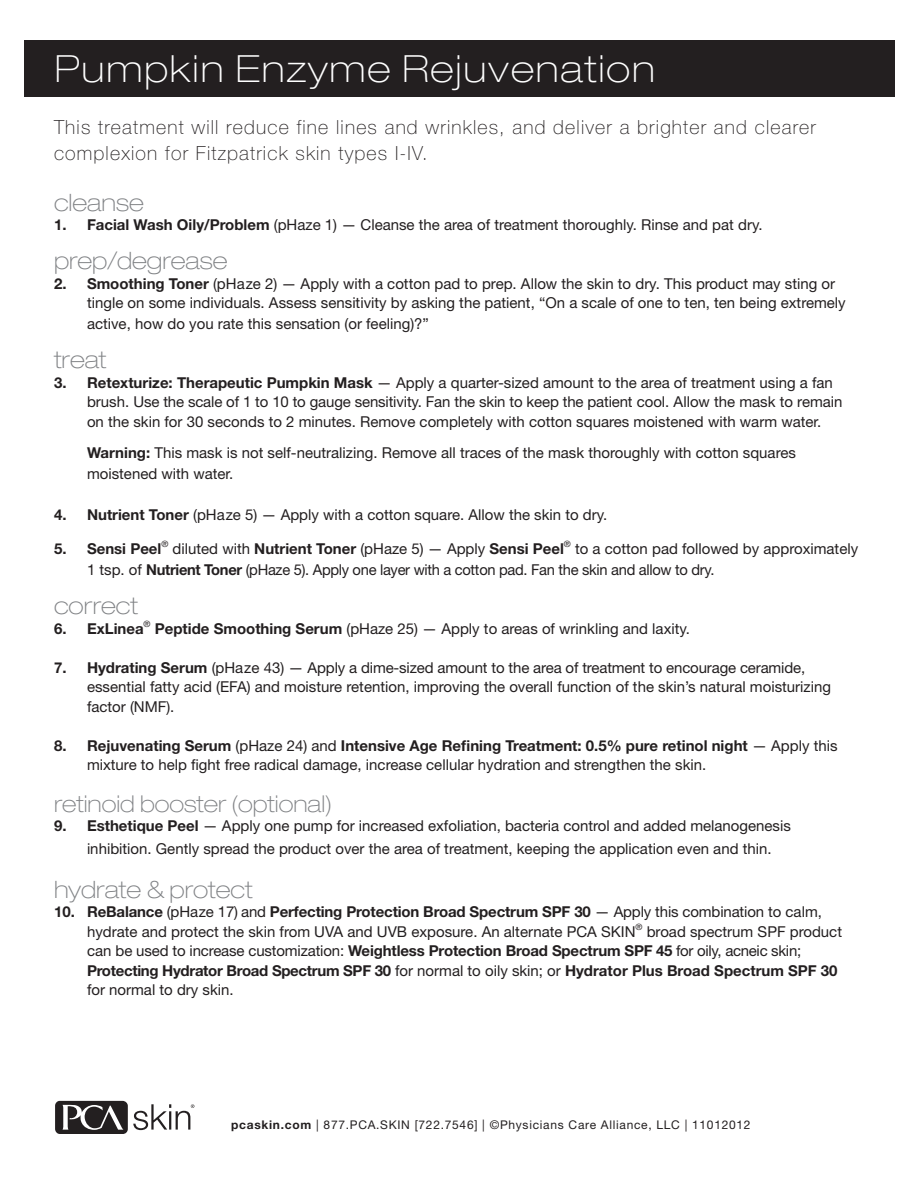
<style>
.page{position:relative;width:918px;height:1188px;background:#fff}
.page>*{position:absolute;margin:0;border:0;box-sizing:border-box;transform-origin:0 0}
.t1{font:100 expanded 37.5px "Helvetica Neue";letter-spacing:.05em;color:#fff}
.t2{font:100 expanded 24px "Helvetica Neue";color:#808285}
.t3{font:100 expanded 23.25px "Helvetica Neue";color:#808285}
.t4{font:100 19.5px "Helvetica Neue";letter-spacing:.06em;color:#231f20}
.subhead{font:15px "Helvetica Neue";color:#231f20}
.subhead-2{font:700 15px "Helvetica Neue";color:#231f20}
.subhead-3{font:700 15px "Helvetica Neue";letter-spacing:-.02em;color:#231f20}
.subhead-4{font:15px "Helvetica Neue";letter-spacing:-.02em;color:#231f20}
.t5{font:12px "Helvetica Neue";letter-spacing:.06em;color:#231f20}
.subhead-5{font:8.7px "Helvetica Neue";color:#231f20}
.s1{font-weight:700}
.s2{font-weight:400}
</style>
<div class="page">
<div style="left:55px;top:1101px;width:73px;height:33px;background:#231f20;border-radius:5px"></div>
<svg style="left:63px;top:1105px;width:60px;height:25px"></svg>
<svg style="left:133px;top:1104px;width:61px;height:26px"></svg>
<div style="left:24px;top:40px;width:870px;height:57px;background:#231f20"></div>
<p class="t1" style="left:55px;top:47px;width:602px">Pumpkin Enzyme Rejuvenation</p>
<p class="t4" style="left:54px;top:116px;width:764px">This treatment will reduce fine lines and wrinkles, and deliver a brighter and clearer</p>
<p class="t4" style="left:54px;top:141px;width:375px">complexion for Fitzpatrick skin types I-IV.</p>
<p class="t2" style="left:54px;top:188px;width:91px">cleanse</p>
<p class="subhead" style="left:54px;top:216px;width:710px"><span class="s1">1. Facial Wash Oily/Problem</span> (pHaze 1) — Cleanse the area of treatment thoroughly. Rinse and pat dry.</p>
<p class="t2" style="left:54px;top:247px;width:175px">prep/degrease</p>
<p class="subhead" style="left:54px;top:275px;width:783px"><span class="s1">2. Smoothing Toner</span> (pHaze 2) — Apply with a cotton pad to prep. Allow the skin to dry. This product may sting or</p>
<p class="subhead" style="left:87px;top:294px;width:760px">tingle on some individuals. Assess sensitivity by asking the patient, “On a scale of one to ten, ten being extremely</p>
<p class="subhead" style="left:87px;top:315px;width:343px">active, how do you rate this sensation (or feeling)?”</p>
<p class="t2" style="left:54px;top:346px;width:54px">treat</p>
<p class="subhead" style="left:54px;top:374px;width:780px"><span class="s1">3. Retexturize: Therapeutic Pumpkin Mask</span> — Apply a quarter-sized amount to the area of treatment using a fan</p>
<p class="subhead" style="left:87px;top:393px;width:757px">brush. Use the scale of 1 to 10 to gauge sensitivity. Fan the skin to keep the patient cool. Allow the mask to remain</p>
<p class="subhead" style="left:87px;top:413px;width:736px">on the skin for 30 seconds to 2 minutes. Remove completely with cotton squares moistened with warm water.</p>
<p class="subhead" style="left:87px;top:444px;width:710px"><span class="s1">Warning:</span> This mask is not self-neutralizing. Remove all traces of the mask thoroughly with cotton squares</p>
<p class="subhead" style="left:87px;top:465px;width:148px">moistened with water.</p>
<p class="subhead" style="left:54px;top:506px;width:555px"><span class="s1">4. Nutrient Toner</span> (pHaze 5) — Apply with a cotton square. Allow the skin to dry.</p>
<p class="subhead-2" style="left:54px;top:540px;width:109px">5. Sensi Peel</p>
<p class="subhead-5" style="left:161px;top:539px;width:8px">®</p>
<p class="subhead" style="left:173px;top:540px;width:393px">diluted with <span class="s1">Nutrient Toner</span> (pHaze 5) — Apply <span class="s1">Sensi Peel</span></p>
<p class="subhead-5" style="left:564px;top:539px;width:8px">®</p>
<p class="subhead" style="left:575px;top:540px;width:285px">to a cotton pad followed by approximately</p>
<p class="subhead-4" style="left:87px;top:561px;width:629px">1 tsp. of <span class="s1">Nutrient Toner</span> (pHaze 5). Apply one layer with a cotton pad. Fan the skin and allow to dry.</p>
<p class="t2" style="left:54px;top:592px;width:86px">correct</p>
<p class="subhead-2" style="left:54px;top:619px;width:91px">6. ExLinea</p>
<p class="subhead-5" style="left:144px;top:618px;width:8px">®</p>
<p class="subhead" style="left:155px;top:620px;width:537px"><span class="s1">Peptide Smoothing Serum</span> (pHaze 25) — Apply to areas of wrinkling and laxity.</p>
<p class="subhead" style="left:54px;top:659px;width:753px"><span class="s1">7. Hydrating Serum</span> (pHaze 43) — Apply a dime-sized amount to the area of treatment to encourage ceramide,</p>
<p class="subhead" style="left:87px;top:678px;width:746px">essential fatty acid (EFA) and moisture retention, improving the overall function of the skin’s natural moisturizing</p>
<p class="subhead" style="left:87px;top:698px;width:89px">factor (NMF).</p>
<p class="subhead-2" style="left:54px;top:736px;width:785px">8. Rejuvenating Serum <span class="s2">(pHaze 24) and</span> Intensive Age Refining Treatment: 0.5% pure retinol night <span class="s2">— Apply this</span></p>
<p class="subhead" style="left:87px;top:756px;width:621px">mixture to help fight free radical damage, increase cellular hydration and strengthen the skin.</p>
<p class="t3" style="left:54px;top:790px;width:280px">retinoid booster (optional)</p>
<p class="subhead" style="left:54px;top:817px;width:738px"><span class="s1">9. Esthetique Peel</span> — Apply one pump for increased exfoliation, bacteria control and added melanogenesis</p>
<p class="subhead" style="left:87px;top:840px;width:686px">inhibition. Gently spread the product over the area of treatment, keeping the application even and thin.</p>
<p class="t2" style="left:54px;top:875px;width:200px">hydrate &amp; protect</p>
<p class="subhead-2" style="left:54px;top:903px;width:769px">10. ReBalance <span class="s2">(pHaze 17) and</span> Perfecting Protection Broad Spectrum SPF 30 <span class="s2">— Apply this combination to calm,</span></p>
<p class="subhead" style="left:87px;top:923px;width:550px">hydrate and protect the skin from UVA and UVB exposure. An alternate PCA SKIN</p>
<p class="subhead-5" style="left:636px;top:921px;width:8px">®</p>
<p class="subhead" style="left:647px;top:923px;width:197px">broad spectrum SPF product</p>
<p class="subhead" style="left:87px;top:942px;width:716px">can be used to increase customization: <span class="s1">Weightless Protection Broad Spectrum SPF 45</span> for oily, acneic skin;</p>
<p class="subhead-3" style="left:87px;top:961px;width:752px">Protecting Hydrator Broad Spectrum SPF 30 <span class="s2">for normal to oily skin; or</span> Hydrator Plus Broad Spectrum SPF 30</p>
<p class="subhead" style="left:87px;top:981px;width:148px">for normal to dry skin.</p>
<p class="t5" style="left:231px;top:1118px;width:521px"><span class="s1">pcaskin.com</span> | 877.PCA.SKIN [722.7546] | ©Physicians Care Alliance, LLC | 11012012</p>
</div>
